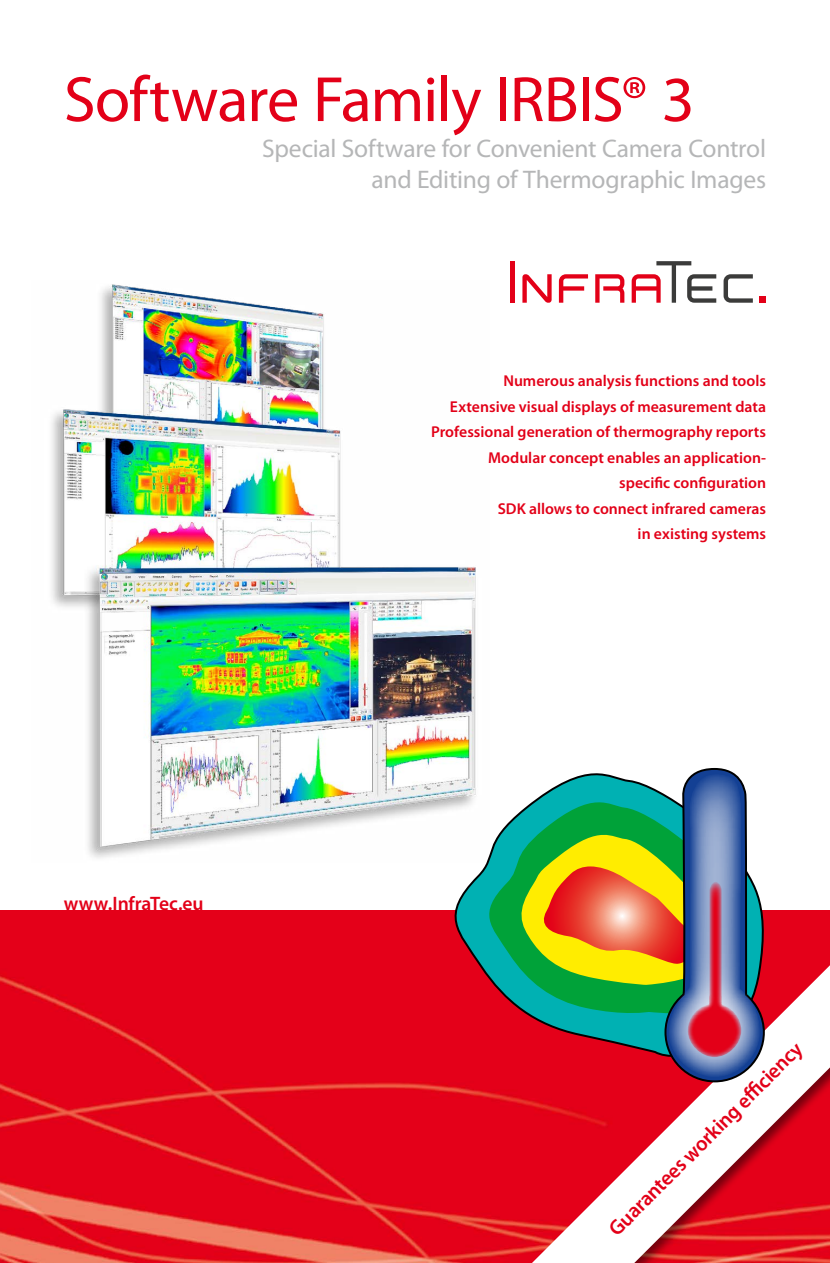
<style>
.page{position:relative;width:830px;height:1263px;background:#fff}
.page>*{position:absolute;margin:0;border:0;box-sizing:border-box;transform-origin:0 0}
.t1{font:64.5px "Myriad Pro";letter-spacing:-.02em;color:#e30018}
.t2{font:25.5px/30.6px "Myriad Pro";letter-spacing:-.01em;color:#b5b6b7;text-align:right}
.t3{font:600 21px "Myriad Pro";color:#e30018}
.t4{font:600 19.5px "Myriad Pro";letter-spacing:-.005em;color:#e30018}
.t5{font:600 15.75px/25.5px "Myriad Pro";color:#e30018;text-align:right}
</style>
<div class="page">
<img style="left:0;top:910px;width:829px;height:353px">
<div style="left:510px;top:261px;width:5px;height:42px;background:#e30018"></div>
<svg style="left:595px;top:274px;width:29px;height:29px"></svg>
<div style="left:759px;top:296px;width:6px;height:7px;background:#e30018"></div>
<svg style="left:558px;top:274px;width:29px;height:29px"></svg>
<svg style="left:723px;top:274px;width:29px;height:29px"></svg>
<svg style="left:631px;top:261px;width:85px;height:42px"></svg>
<svg style="left:522px;top:274px;width:29px;height:29px"></svg>
<img style="left:51px;top:284px;width:425px;height:574px">
<div style="left:511px;top:955px;width:318px;height:308px;background:#000;opacity:.5"></div>
<svg style="left:531px;top:965px;width:298px;height:298px;fill:#e40019"></svg>
<svg style="left:439px;top:753px;width:332px;height:311px"></svg>
<svg style="left:476px;top:788px;width:40px;height:231px"></svg>
<svg style="left:516px;top:767px;width:249px;height:316px;background:#838969"></svg>
<h1 class="t1" style="left:64px;top:60px;width:632px">Software Family IRBIS® 3</h1>
<h2 class="t2" style="left:262px;top:133px;width:505px">Special Software for Convenient Camera Control and Editing of Thermographic Images</h2>
<p class="t4" style="left:64px;top:891px;width:141px">www.InfraTec.eu</p>
<p class="t5" style="left:431px;top:368px;width:336px">Numerous analysis functions and tools<br>Extensive visual displays of measurement data Professional generation of thermography reports Modular concept enables an application-<br>specific configuration<br>SDK allows to connect infrared cameras<br>in existing systems</p>
<h3 class="t3" style="left:602px;top:1223px;width:266px;rotate:-45deg">Guarantees working effi ciency</h3>
</div>
